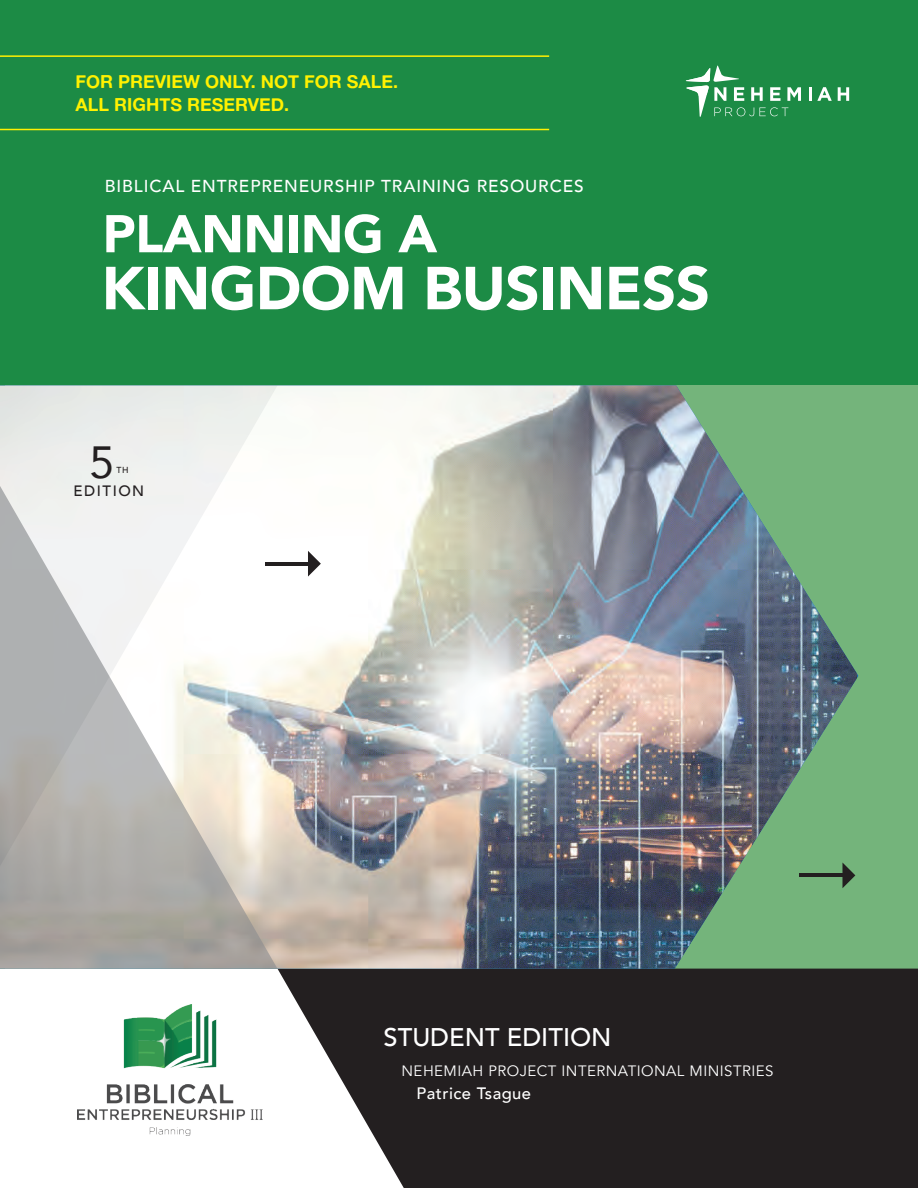
<style>
.page{position:relative;width:918px;height:1188px;background:#fff}
.page>*{position:absolute;margin:0;border:0;box-sizing:border-box;transform-origin:0 0}
.t1{font:900 60px "Avenir";letter-spacing:-.01em;color:#fff}
.t2{font:900 52.5px "Avenir";letter-spacing:-.01em;color:#fff}
.t3{font:45px "Avenir";color:#231f20}
.t4{font:500 25.5px "Avenir";color:#fff}
.t5{font:18px/23.2px "Alte Haas Grotesk Bold";color:#fff101}
.t6{font:500 17.25px "Avenir";letter-spacing:.05em;color:#fff}
.t7{font:500 16.5px "Avenir";letter-spacing:.03em;color:#fff}
.t8{font:15px "Avenir";letter-spacing:.03em;color:#fff}
.t9{font:500 15px "Avenir";letter-spacing:.1em;color:#231f20}
.t10{font:500 8.7px "Avenir";color:#231f20}
</style>
<div class="page">
<div style="left:0;top:0;width:918px;height:969px;background:#1c8b45"></div>
<div style="left:5px;top:386px;width:913px;height:583px;background:#74b47b"></div>
<svg style="left:277px;top:969px;width:641px;height:219px;background:#383536"></svg>
<hr style="left:809px;top:87px;width:3px;height:14px;background:#fff">
<svg style="left:817px;top:87px;width:15px;height:14px"></svg>
<svg style="left:838px;top:87px;width:11px;height:14px"></svg>
<svg style="left:685px;top:65px;width:116px;height:52px"></svg>
<img style="left:277px;top:386px;width:580px;height:583px">
<svg style="left:308px;top:551px;width:13px;height:26px"></svg>
<hr style="left:265px;top:562px;width:46px;height:3px;background:#231f20">
<svg style="left:842px;top:862px;width:13px;height:26px"></svg>
<hr style="left:800px;top:874px;width:46px;height:3px;background:#231f20">
<svg style="left:0;top:386px;width:277px;height:583px;background:#d4d3d0"></svg>
<img style="left:78px;top:1004px;width:185px;height:132px">
<hr style="left:0;top:55px;width:549px;height:2px;background:#fff101">
<hr style="left:0;top:129px;width:549px;height:1px;background:#fff101">
<p class="t5" style="left:76px;top:70px;width:324px">FOR PREVIEW ONLY. NOT FOR SALE.<br>ALL RIGHTS RESERVED.</p>
<p class="t6" style="left:105px;top:171px;width:480px">BIBLICAL ENTREPRENEURSHIP TRAINING RESOURCES</p>
<h2 class="t2" style="left:103px;top:189px;width:336px">PLANNING A</h2>
<h1 class="t1" style="left:102px;top:237px;width:610px">KINGDOM BUSINESS</h1>
<h3 class="t3" style="left:89px;top:427px;width:27px">5</h3>
<p class="t10" style="left:117px;top:463px;width:13px">TH</p>
<p class="t9" style="left:74px;top:478px;width:72px">EDITION</p>
<h3 class="t4" style="left:384px;top:1015px;width:230px">STUDENT EDITION</h3>
<p class="t8" style="left:402px;top:1062px;width:374px">NEHEMIAH PROJECT INTERNATIONAL MINISTRIES</p>
<p class="t7" style="left:417px;top:1079px;width:116px">Patrice Tsague</p>
</div>
